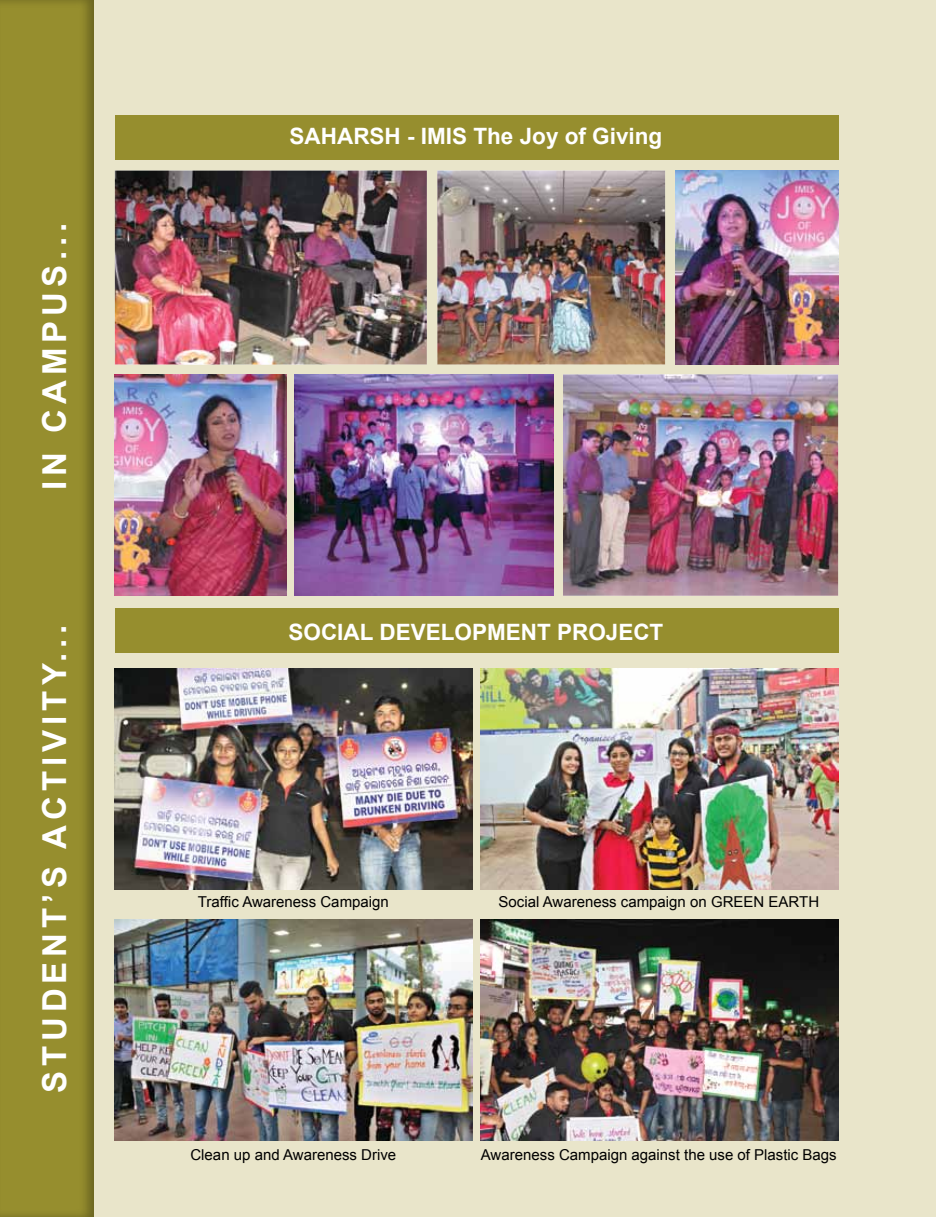
<style>
.page{position:relative;width:936px;height:1217px;background:#fff}
.page>*{position:absolute;margin:0;border:0;box-sizing:border-box;transform-origin:0 0}
.t1{font:700 33px "Arial";letter-spacing:.15em;color:#fff}
.t2{font:700 22.5px "Arial";color:#fff}
.t3{font:15px "Arial";color:#000}
</style>
<div class="page">
<div style="left:0;top:0;width:935px;height:1216px;background:#e9e5ca"></div>
<div style="left:0;top:0;width:95px;height:1216px;background:#000;opacity:.3"></div>
<div style="left:115px;top:115px;width:723px;height:45px;background:#968e2e"></div>
<div style="left:115px;top:608px;width:723px;height:45px;background:#968e2e"></div>
<img style="left:675px;top:170px;width:163px;height:194px">
<img style="left:115px;top:170px;width:312px;height:194px">
<img style="left:437px;top:170px;width:228px;height:194px">
<img style="left:115px;top:374px;width:171px;height:221px">
<img style="left:295px;top:374px;width:258px;height:221px">
<img style="left:563px;top:374px;width:275px;height:221px">
<img style="left:115px;top:668px;width:357px;height:221px">
<img style="left:480px;top:668px;width:358px;height:221px">
<img style="left:115px;top:919px;width:357px;height:221px">
<img style="left:480px;top:919px;width:358px;height:221px">
<h1 class="t1" style="left:33px;top:490px;width:269px;rotate:-90deg">IN CAMPUS...</h1>
<h1 class="t1" style="left:33px;top:1092px;width:470px;rotate:-90deg">STUDENT’S ACTIVITY...</h1>
<h2 class="t2" style="left:289px;top:121px;width:374px">SAHARSH - IMIS The Joy of Giving</h2>
<h2 class="t2" style="left:288px;top:617px;width:376px">SOCIAL DEVELOPMENT PROJECT</h2>
<p class="t3" style="left:198px;top:891px;width:192px">Traffic Awareness Campaign</p>
<p class="t3" style="left:498px;top:891px;width:322px">Social Awareness campaign on GREEN EARTH</p>
<p class="t3" style="left:190px;top:1144px;width:207px">Clean up and Awareness Drive</p>
<p class="t3" style="left:481px;top:1144px;width:357px">Awareness Campaign against the use of Plastic Bags</p>
</div>
